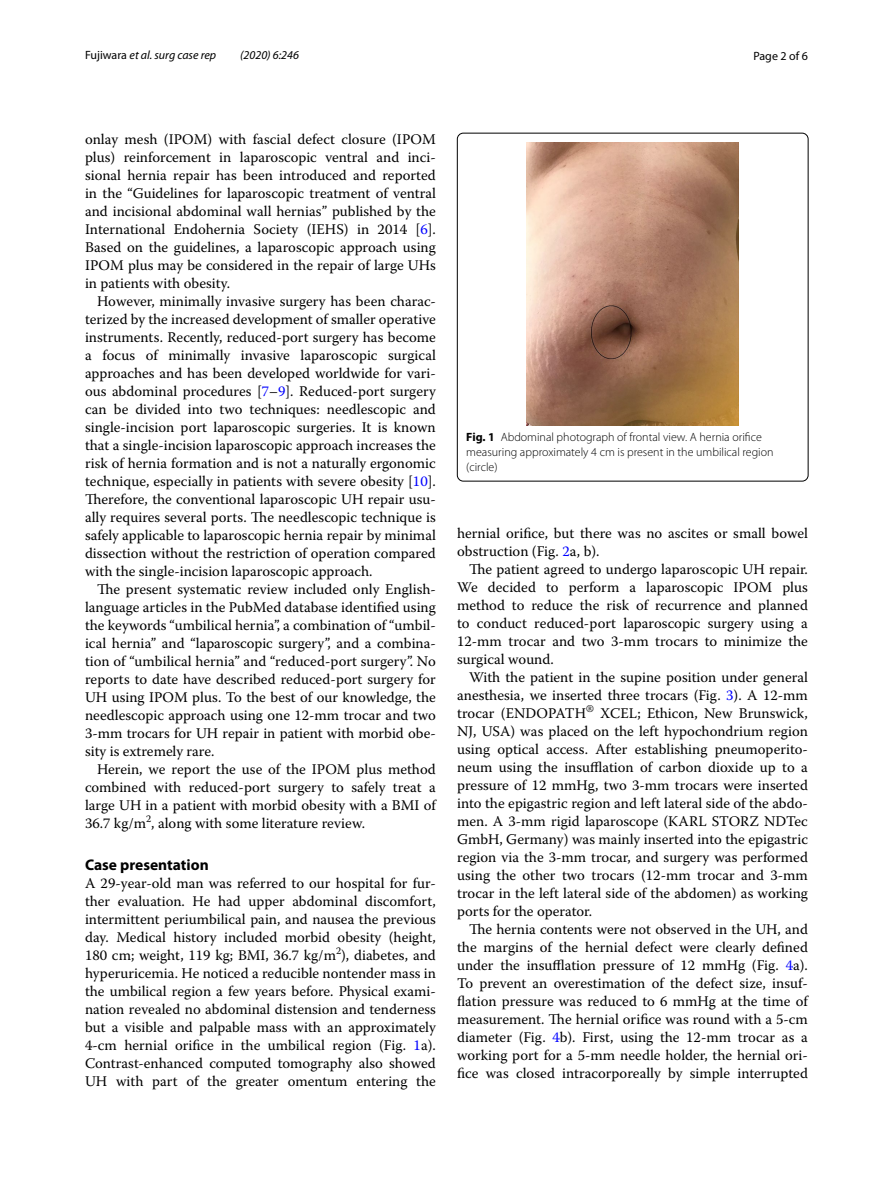
<style>
.page{position:relative;width:893px;height:1187px;background:#fff}
.page>*{position:absolute;margin:0;border:0;box-sizing:border-box;transform-origin:0 0}
.t1{font:700 15.45px "Myriad Pro";color:#000}
.t2{font:14.7px/18px "Warnock Pro";color:#000;text-align:justify}
.t3{font:300 12px/15px "Myriad Pro";color:#000}
.t4{font:italic 12px "Myriad Pro";color:#000}
.t5{font:12px "Myriad Pro";color:#000}
.s1{font-style:normal}
.s2{color:#00f}
.s3{font-weight:700}
</style>
<div class="page">
<img style="left:526px;top:142px;width:213px;height:283px">
<div style="left:457px;top:133px;width:351px;height:348px;border:1px solid #000;border-radius:6px"></div>
<p class="t4" style="left:85px;top:48px;width:133px"><span class="s1">Fujiwara</span> et al. surg case rep</p>
<p class="t4" style="left:240px;top:48px;width:60px">(2020) 6:246</p>
<p class="t5" style="left:753px;top:48px;width:56px">Page 2 of 6</p>
<p class="t2" style="left:85px;top:130px;width:352px">onlay mesh (IPOM) with fascial defect closure (IPOM plus) reinforcement in laparoscopic ventral and inci&shy;sional hernia repair has been introduced and reported in the “Guidelines for laparoscopic treatment of ventral and incisional abdominal wall hernias” published by the International Endohernia Society (IEHS) in 2014 [<span class="s2">6</span>].<br>Based on the guidelines, a laparoscopic approach using IPOM plus may be considered in the repair of large UHs in patients with obesity.</p>
<p class="t2" style="left:85px;top:292px;width:352px;text-indent:12px">However, minimally invasive surgery has been charac&shy;terized by the increased development of smaller operative instruments. Recently, reduced-port surgery has become a focus of minimally invasive laparoscopic surgical approaches and has been developed worldwide for vari&shy;ous abdominal procedures [<span class="s2">7</span>–<span class="s2">9</span>]. Reduced-port surgery can be divided into two techniques: needlescopic and single-incision port laparoscopic surgeries. It is known that a single-incision laparoscopic approach increases the risk of hernia formation and is not a naturally ergonomic technique, especially in patients with severe obesity [<span class="s2">10</span>].<br>Therefore, the conventional laparoscopic UH repair usu&shy;ally requires several ports. The needlescopic technique is safely applicable to laparoscopic hernia repair by minimal dissection without the restriction of operation compared with the single-incision laparoscopic approach.</p>
<p class="t2" style="left:85px;top:580px;width:352px;text-indent:12px">The present systematic review included only English&shy;language articles in the PubMed database identified using the keywords “umbilical hernia”, a combination of “umbil&shy;ical hernia” and “laparoscopic surgery”, and a combina&shy;tion of “umbilical hernia” and “reduced-port surgery”. No reports to date have described reduced-port surgery for UH using IPOM plus. To the best of our knowledge, the needlescopic approach using one 12-mm trocar and two 3-mm trocars for UH repair in patient with morbid obe&shy;sity is extremely rare.</p>
<p class="t2" style="left:85px;top:760px;width:352px;text-indent:12px">Herein, we report the use of the IPOM plus method combined with reduced-port surgery to safely treat a large UH in a patient with morbid obesity with a BMI of 36.7 kg/m<sup>2</sup>, along with some literature review.</p>
<p class="t1" style="left:85px;top:854px;width:125px">Case presentation</p>
<p class="t2" style="left:85px;top:873px;width:352px">A 29-year-old man was referred to our hospital for fur&shy;ther evaluation. He had upper abdominal discomfort, intermittent periumbilical pain, and nausea the previous day. Medical history included morbid obesity (height, 180 cm; weight, 119 kg; BMI, 36.7 kg/m<sup>2</sup>), diabetes, and hyperuricemia. He noticed a reducible nontender mass in the umbilical region a few years before. Physical exami&shy;nation revealed no abdominal distension and tenderness but a visible and palpable mass with an approximately 4-cm hernial orifice in the umbilical region (Fig. <span class="s2">1</span>a).<br>Contrast-enhanced computed tomography also showed UH with part of the greater omentum entering the</p>
<p class="t3" style="left:466px;top:429px;width:309px"><span class="s3">Fig. 1</span> Abdominal photograph of frontal view. A hernia orifice measuring approximately 4 cm is present in the umbilical region (circle)</p>
<p class="t2" style="left:457px;top:523px;width:352px">hernial orifice, but there was no ascites or small bowel obstruction (Fig. <span class="s2">2</span>a, b).</p>
<p class="t2" style="left:457px;top:559px;width:352px;text-indent:12px">The patient agreed to undergo laparoscopic UH repair.<br>We decided to perform a laparoscopic IPOM plus method to reduce the risk of recurrence and planned to conduct reduced-port laparoscopic surgery using a 12-mm trocar and two 3-mm trocars to minimize the surgical wound.</p>
<p class="t2" style="left:457px;top:667px;width:352px;text-indent:12px">With the patient in the supine position under general anesthesia, we inserted three trocars (Fig. <span class="s2">3</span>). A 12-mm trocar (ENDOPATH<sup>®</sup> XCEL; Ethicon, New Brunswick, NJ, USA) was placed on the left hypochondrium region using optical access. After establishing pneumoperito&shy;neum using the insufflation of carbon dioxide up to a pressure of 12 mmHg, two 3-mm trocars were inserted into the epigastric region and left lateral side of the abdo&shy;men. A 3-mm rigid laparoscope (KARL STORZ NDTec GmbH, Germany) was mainly inserted into the epigastric region via the 3-mm trocar, and surgery was performed using the other two trocars (12-mm trocar and 3-mm trocar in the left lateral side of the abdomen) as working ports for the operator.</p>
<p class="t2" style="left:457px;top:919px;width:352px;text-indent:12px">The hernia contents were not observed in the UH, and the margins of the hernial defect were clearly defined under the insufflation pressure of 12 mmHg (Fig. <span class="s2">4</span>a).<br>To prevent an overestimation of the defect size, insuf&shy;flation pressure was reduced to 6 mmHg at the time of measurement. The hernial orifice was round with a 5-cm diameter (Fig. <span class="s2">4</span>b). First, using the 12-mm trocar as a working port for a 5-mm needle holder, the hernial ori&shy;fice was closed intracorporeally by simple interrupted</p>
</div>
